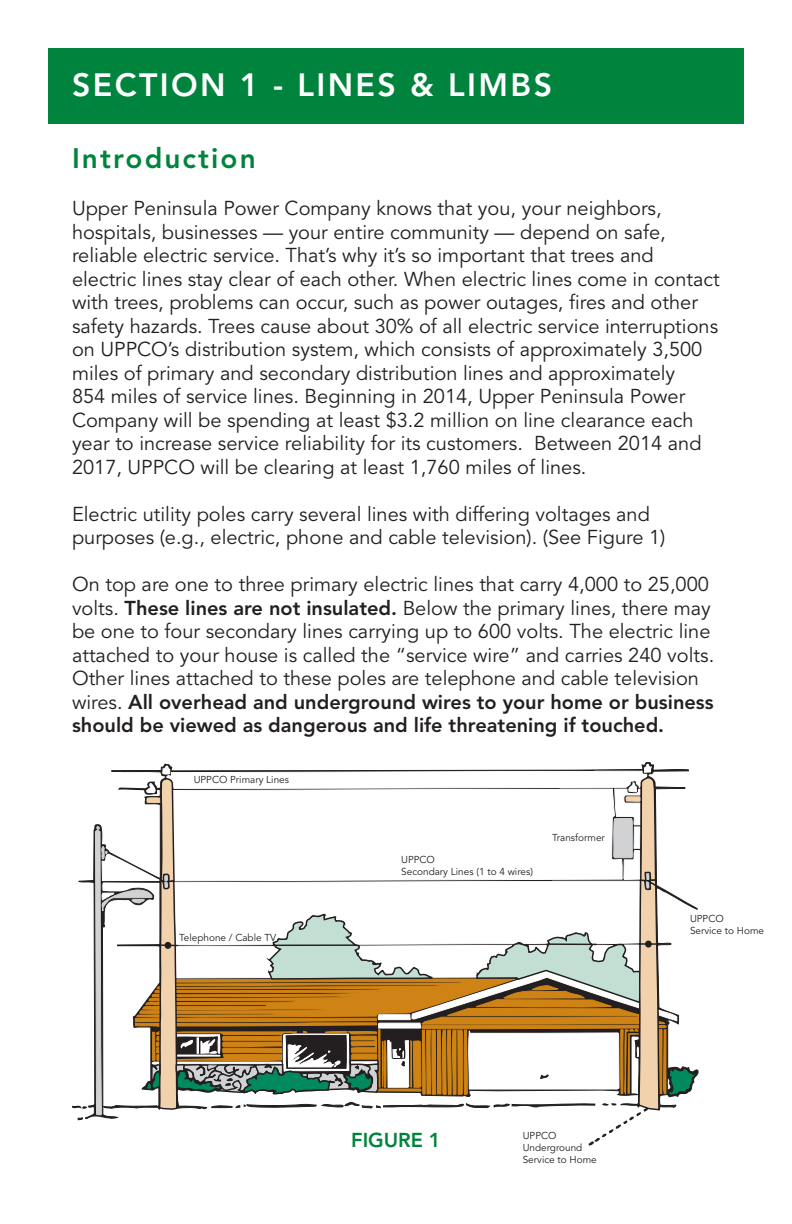
<style>
.page{position:relative;width:792px;height:1224px;background:#fff}
.page>*{position:absolute;margin:0;border:0;box-sizing:border-box;transform-origin:0 0}
.t1{font:800 32px "Avenir LT Std";letter-spacing:.075em;color:#fff}
.t2{font:800 28px "Avenir LT Std";letter-spacing:.075em;color:#00843d}
.t3{font:20px/23.6px "Avenir LT Std";color:#231f20}
.t4{font:800 20px "Avenir LT Std";color:#00843d}
.t5{font:10px/12px "Avenir LT Std";color:#231f20}
.s1{font-weight:800}
</style>
<div class="page">
<div style="left:48px;top:48px;width:696px;height:76px;background:#00843d"></div>
<svg style="left:72px;top:1105px;width:15px;height:4px"></svg>
<svg style="left:94px;top:762px;width:603px;height:384px"></svg>
<h1 class="t1" style="left:72px;top:66px;width:44px">Section</h1>
<h1 class="t1" style="left:240px;top:66px;width:97px">1 - Lines</h1>
<h1 class="t1" style="left:410px;top:66px;width:139px">&amp; Lim bs</h1>
<h2 class="t2" style="left:72px;top:142px;width:185px">Introduction</h2>
<p class="t3" style="left:72px;top:197px;width:649px">Upper Peninsula Power Company knows that you, your neighbors, hospitals, businesses — your entire community — depend on safe, reliable electric service. That’s why it’s so important that trees and electric lines stay clear of each other. When electric lines come in contact with trees, problems can occur, such as power outages, fires and other safety hazards. Trees cause about 30% of all electric service interruptions on UPPCO’s distribution system, which consists of approximately 3,500 miles of primary and secondary distribution lines and approximately<br>854 miles of service lines. Beginning in 2014, Upper Peninsula Power Company will be spending at least $3.2 million on line clearance each year to increase service reliability for its customers. Between 2014 and 2017, UPPCO will be clearing at least 1,760 miles of lines.</p>
<p class="t3" style="left:72px;top:503px;width:595px">Electric utility poles carry several lines with differing voltages and purposes (e.g., electric, phone and cable television). (See Figure 1)</p>
<p class="t3" style="left:72px;top:573px;width:644px">On top are one to three primary electric lines that carry 4,000 to 25,000 volts. <span class="s1">These lines are not insulated.</span> Below the primary lines, there may be one to four secondary lines carrying up to 600 volts. The electric line attached to your house is called the “service wire” and carries 240 volts.<br>Other lines attached to these poles are telephone and cable television wires. <span class="s1">All overhead and underground wires to your home or business should be viewed as dangerous and life threatening if touched.</span></p>
<p class="t5" style="left:194px;top:774px;width:97px">UPPCO Primary Lines</p>
<p class="t5" style="left:179px;top:932px;width:99px">Telephone / Cable TV</p>
<p class="t5" style="left:401px;top:854px;width:133px">UPPCO<br>Secondary Lines (1 to 4 wires)</p>
<p class="t5" style="left:552px;top:832px;width:54px">Transformer</p>
<p class="t4" style="left:351px;top:1128px;width:91px">FIGURE 1</p>
<p class="t5" style="left:523px;top:1129px;width:76px">UPPCO<br>Underground<br>Service to Home</p>
<p class="t5" style="left:690px;top:913px;width:76px">UPPCO<br>Service to Home</p>
</div>
